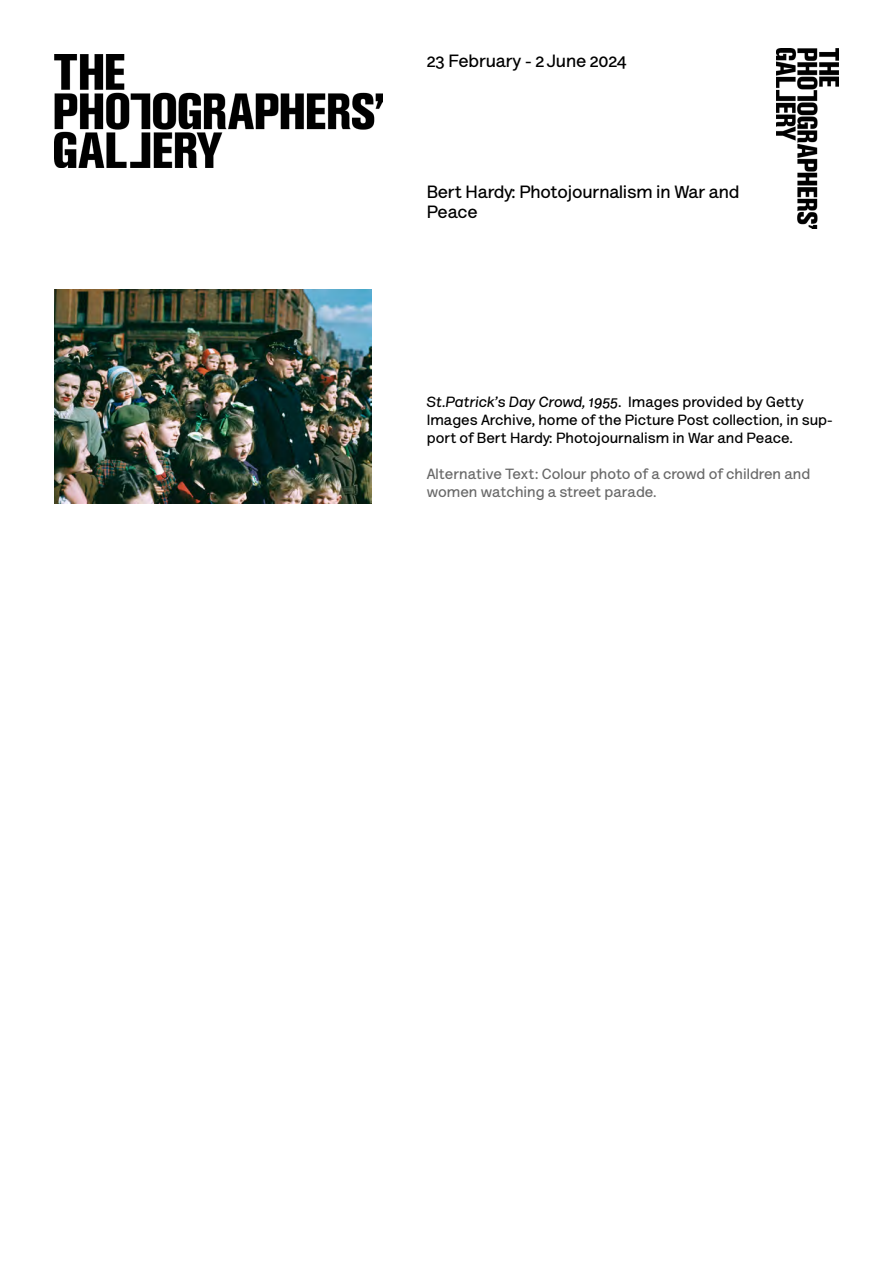
<style>
.page{position:relative;width:893px;height:1263px;background:#fff}
.page>*{position:absolute;margin:0;border:0;box-sizing:border-box;transform-origin:0 0}
.t1{font:700 18px/19.5px "Lettera Text Pro";letter-spacing:-.01em;color:#000}
.t2{font:700 15px/18px "Lettera Text Pro";color:#000}
.t3{font:700 15px/18px "Lettera Text Pro";color:#696969}
.s1{font-style:italic}
</style>
<div class="page">
<img style="left:777px;top:49px;width:62px;height:180px">
<img style="left:54px;top:54px;width:329px;height:113px">
<img style="left:54px;top:289px;width:318px;height:214px">
<p class="t1" style="left:427px;top:50px;width:201px">23 February - 2 June 2024</p>
<p class="t1" style="left:427px;top:181px;width:314px">Bert Hardy: Photojournalism in War and<br>Peace</p>
<p class="t2" style="left:427px;top:392px;width:407px"><span class="s1">St.Patrick’s Day Crowd, 1955</span>. Images provided by Getty<br>Images Archive, home of the Picture Post collection, in sup&shy;port of Bert Hardy: Photojournalism in War and Peace.</p>
<p class="t3" style="left:427px;top:464px;width:385px">Alternative Text: Colour photo of a crowd of children and women watching a street parade.</p>
</div>
